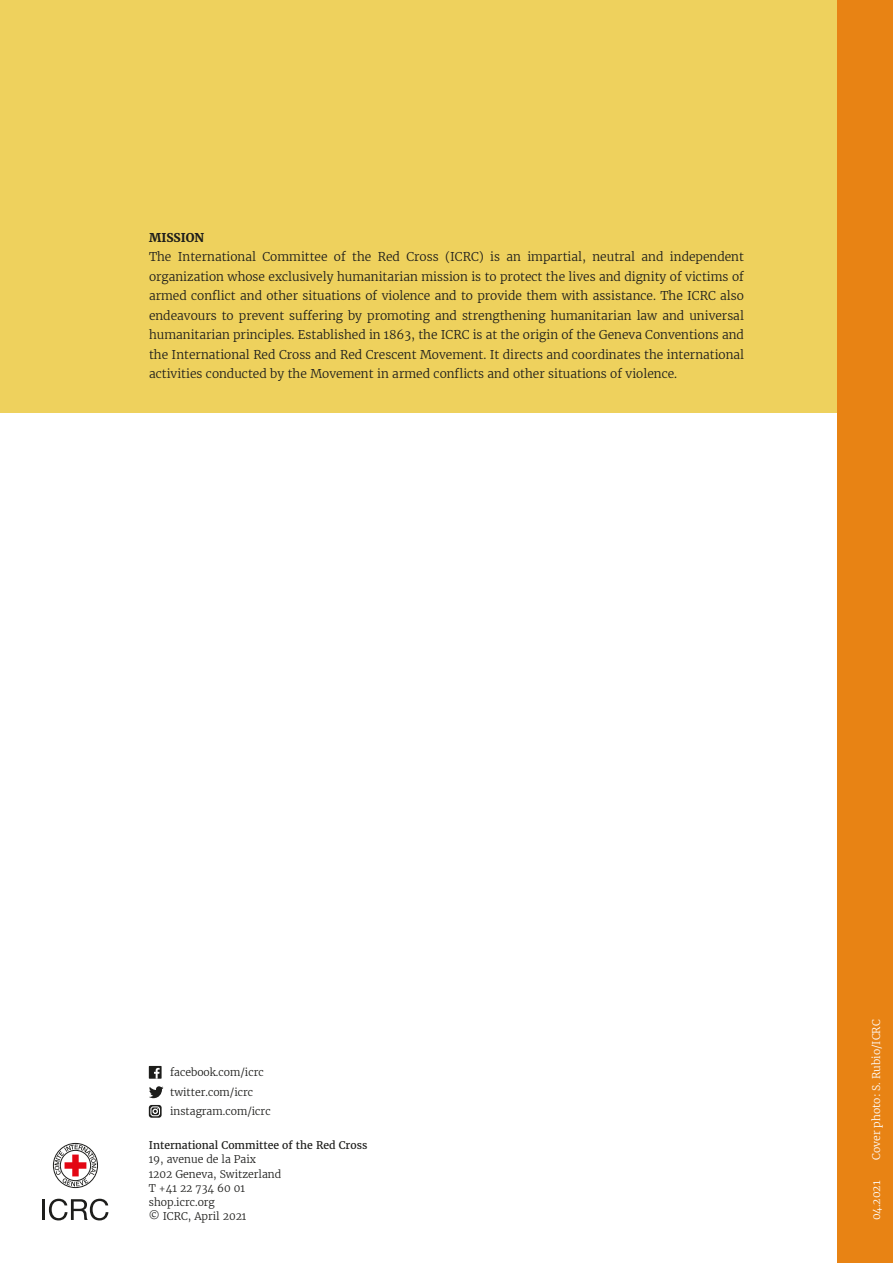
<style>
.page{position:relative;width:893px;height:1263px;background:#fff}
.page>*{position:absolute;margin:0;border:0;box-sizing:border-box;transform-origin:0 0}
.t1{font:300 12px/19.5px "Merriweather";color:#1d1d1b;text-align:justify}
.t2{font:700 12px "Merriweather";color:#1d1d1b}
.t3{font:300 10.5px/14.2px "Merriweather";color:#1d1d1b}
.t4{font:10.5px "Merriweather";color:#1d1d1b}
.t5{font:300 10.5px "Merriweather";color:#fff}
</style>
<div class="page">
<div style="left:53px;top:1143px;width:45px;height:44px;background:#9a9a99;border-radius:50%"></div>
<div style="left:53px;top:1143px;width:45px;height:45px;border:1px solid #1d1d1b;border-radius:50%"></div>
<svg style="left:55px;top:1144px;width:41px;height:42px"></svg>
<hr style="left:43px;top:1199px;width:2px;height:21px;background:#1d1d1b">
<svg style="left:49px;top:1199px;width:59px;height:21px"></svg>
<div style="left:0;top:0;width:893px;height:412px;background:#eed15d"></div>
<div style="left:838px;top:0;width:55px;height:1263px;background:#e88314"></div>
<div style="left:149px;top:1066px;width:13px;height:13px;background:#1d1d1b"></div>
<svg style="left:154px;top:1068px;width:6px;height:11px"></svg>
<svg style="left:149px;top:1086px;width:14px;height:12px"></svg>
<svg style="left:149px;top:1105px;width:13px;height:13px"></svg>
<div style="left:150px;top:1106px;width:10px;height:10px;border:1px solid #fff;border-radius:2px"></div>
<svg style="left:152px;top:1108px;width:6px;height:6px"></svg>
<p class="t2" style="left:149px;top:230px;width:57px">MISSION</p>
<p class="t1" style="left:149px;top:247px;width:597px">The International Committee of the Red Cross (ICRC) is an impartial, neutral and independent organization whose exclusively humanitarian mission is to protect the lives and dignity of victims of armed conflict and other situations of violence and to provide them with assistance. The ICRC also endeavours to prevent suffering by promoting and strengthening humanitarian law and universal humanitarian principles. Established in 1863, the ICRC is at the origin of the Geneva Conventions and the International Red Cross and Red Crescent Movement. It directs and coordinates the international activities conducted by the Movement in armed conflicts and other situations of violence.</p>
<p class="t3" style="left:170px;top:1063px;width:102px;line-height:19.5px">facebook.com/icrc twitter.com/icrc instagram.com/icrc</p>
<p class="t4" style="left:149px;top:1139px;width:220px">International Committee of the Red Cross</p>
<p class="t3" style="left:149px;top:1152px;width:134px">19, avenue de la Paix<br>1202 Geneva, Switzerland<br>T +41 22 734 60 01 shop.icrc.org<br>© ICRC, April 2021</p>
<p class="t5" style="left:870px;top:1160px;width:142px;rotate:-90deg">Cover photo: S. Rubio/ICRC</p>
<p class="t5" style="left:870px;top:1220px;width:41px;rotate:-90deg">04.2021</p>
</div>
